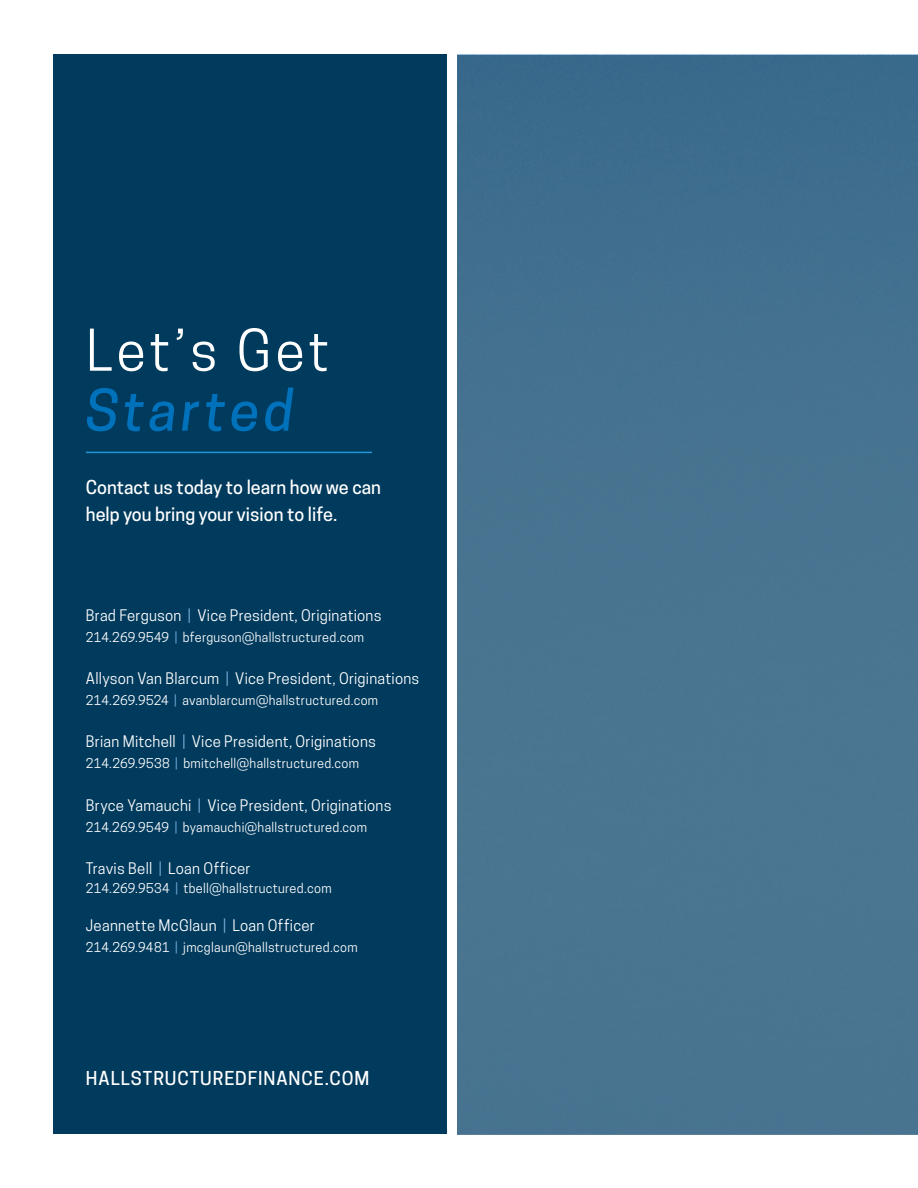
<style>
.page{position:relative;width:918px;height:1188px;background:#fff}
.page>*{position:absolute;margin:0;border:0;box-sizing:border-box;transform-origin:0 0}
.t1{font:54px "Cooper Hewitt";letter-spacing:.065em;color:#fff}
.t2{font:italic 500 54px "Cooper Hewitt";letter-spacing:.075em;color:#0072bc}
.t3{font:500 18px/27px "Cooper Hewitt";color:#fff}
.t4{font:500 18px "Cooper Hewitt";letter-spacing:.05em;color:#fff}
.t5{font:15px "Cooper Hewitt";letter-spacing:.015em;color:#fff}
.t6{font:12.75px "Cooper Hewitt";letter-spacing:.025em;color:#fff}
.s1{color:#7ab2e0}
</style>
<div class="page">
<div style="left:53px;top:54px;width:394px;height:1080px;background:#003a5d"></div>
<hr style="left:86px;top:452px;width:286px;height:1px;background:#2397d4">
<div style="left:458px;top:55px;width:460px;height:1079px;background:linear-gradient(to right,#457290,#467390)"></div>
<h1 class="t1" style="left:86px;top:319px;width:245px">Let’s Get</h1>
<h1 class="t2" style="left:86px;top:379px;width:209px">Started</h1>
<h2 class="t3" style="left:86px;top:474px;width:297px">Contact us today to learn how we can help you bring your vision to life.</h2>
<p class="t5" style="left:86px;top:607px;width:297px">Brad Ferguson <span class="s1">|</span> Vice President, Originations</p>
<p class="t6" style="left:86px;top:630px;width:280px">214.269.9549 <span class="s1">|</span> bferguson@hallstructured.com</p>
<p class="t5" style="left:86px;top:670px;width:335px">Allyson Van Blarcum <span class="s1">|</span> Vice President, Originations</p>
<p class="t6" style="left:86px;top:693px;width:294px">214.269.9524 <span class="s1">|</span> avanblarcum@hallstructured.com</p>
<p class="t5" style="left:86px;top:733px;width:292px">Brian Mitchell <span class="s1">|</span> Vice President, Originations</p>
<p class="t6" style="left:86px;top:756px;width:275px">214.269.9538 <span class="s1">|</span> bmitchell@hallstructured.com</p>
<p class="t5" style="left:86px;top:796px;width:307px">Bryce Yamauchi <span class="s1">|</span> Vice President, Originations</p>
<p class="t6" style="left:86px;top:819px;width:283px">214.269.9549 <span class="s1">|</span> byamauchi@hallstructured.com</p>
<p class="t5" style="left:86px;top:859px;width:166px">Travis Bell <span class="s1">|</span> Loan Officer</p>
<p class="t6" style="left:86px;top:881px;width:247px">214.269.9534 <span class="s1">|</span> tbell@hallstructured.com</p>
<p class="t5" style="left:86px;top:916px;width:230px">Jeannette McGlaun <span class="s1">|</span> Loan Officer</p>
<p class="t6" style="left:86px;top:939px;width:273px">214.269.9481 <span class="s1">|</span> jmcglaun@hallstructured.com</p>
<h2 class="t4" style="left:86px;top:1067px;width:285px">HALLSTRUCTUREDFINANCE.COM</h2>
</div>
